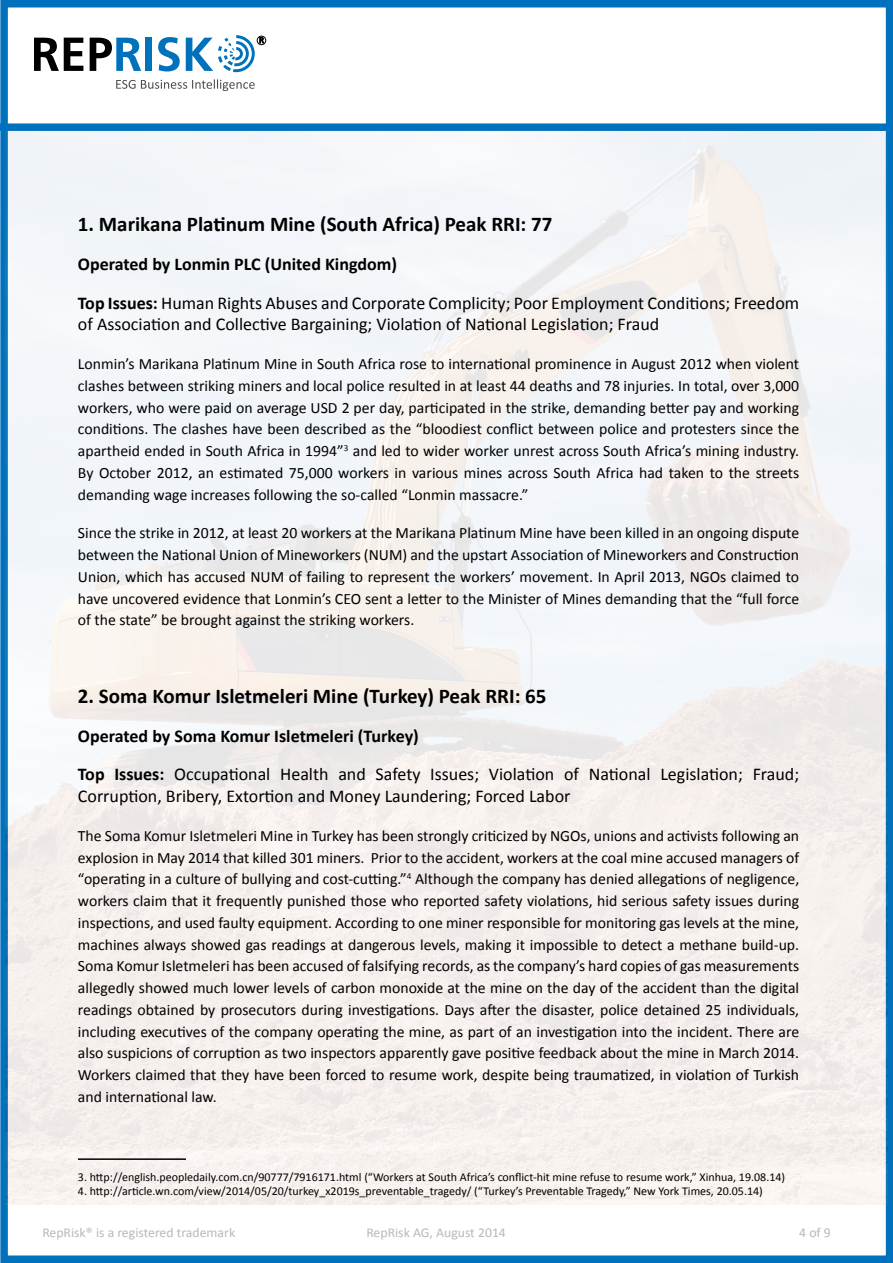
<style>
.page{position:relative;width:893px;height:1263px;background:#fff}
.page>*{position:absolute;margin:0;border:0;box-sizing:border-box;transform-origin:0 0}
.t1{font:700 21px "Calibri";color:#000}
.t2{font:18px/38.7px "Calibri";color:#000}
.t3{font:15.75px/21.8px "Calibri";color:#000;text-align:justify}
.t4{font:13.5px "Calibri";color:#bab8b8}
.t5{font:13.5px "Calibri";color:#b7b6b5}
.t6{font:12px "Calibri";color:#000}
.s1{font-weight:700}
</style>
<div class="page">
<div style="left:0;top:123px;width:893px;height:8px;background:#0071bc"></div>
<div style="left:0;top:0;width:893px;height:1263px;border:8px solid #0071bc"></div>
<svg style="left:34px;top:37px;width:49px;height:34px"></svg>
<svg style="left:90px;top:37px;width:51px;height:34px"></svg>
<div style="left:145px;top:38px;width:7px;height:33px;background:#0072bc"></div>
<svg style="left:158px;top:37px;width:22px;height:34px"></svg>
<svg style="left:186px;top:35px;width:78px;height:37px"></svg>
<div style="left:257px;top:36px;width:9px;height:9px;border:1px solid #000;border-radius:50%"></div>
<svg style="left:116px;top:79px;width:139px;height:12px"></svg>
<hr style="left:78px;top:1158px;width:108px;height:2px;background:#000">
<h1 class="t1" style="left:78px;top:211px;width:476px">1. Marikana Platinum Mine (South Africa) Peak RRI: 77</h1>
<p class="t2" style="left:78px;top:244px;width:723px"><span class="s1">Operated by Lonmin PLC (United Kingdom)<br>Top Issues:</span> Human Rights Abuses and Corporate Complicity; Poor Employment Conditions; Freedom</p>
<p class="t2" style="left:78px;top:305px;width:583px">of Association and Collective Bargaining; Violation of National Legislation; Fraud</p>
<p class="t3" style="left:78px;top:353px;width:723px">Lonmin’s Marikana Platinum Mine in South Africa rose to international prominence in August 2012 when violent clashes between striking miners and local police resulted in at least 44 deaths and 78 injuries. In total, over 3,000 workers, who were paid on average USD 2 per day, participated in the strike, demanding better pay and working conditions. The clashes have been described as the “bloodiest conflict between police and protesters since the apartheid ended in South Africa in 1994”<sup>3</sup> and led to wider worker unrest across South Africa’s mining industry.<br>By October 2012, an estimated 75,000 workers in various mines across South Africa had taken to the streets demanding wage increases following the so-called “Lonmin massacre.”</p>
<p class="t3" style="left:78px;top:522px;width:723px">Since the strike in 2012, at least 20 workers at the Marikana Platinum Mine have been killed in an ongoing dispute between the National Union of Mineworkers (NUM) and the upstart Association of Mineworkers and Construction Union, which has accused NUM of failing to represent the workers’ movement. In April 2013, NGOs claimed to have uncovered evidence that Lonmin’s CEO sent a letter to the Minister of Mines demanding that the “full force of the state” be brought against the striking workers.</p>
<h1 class="t1" style="left:78px;top:682px;width:470px">2. Soma Komur Isletmeleri Mine (Turkey) Peak RRI: 65</h1>
<p class="t2" style="left:78px;top:716px;width:723px"><span class="s1">Operated by Soma Komur Isletmeleri (Turkey)<br>Top Issues:</span> Occupational Health and Safety Issues; Violation of National Legislation; Fraud;</p>
<p class="t2" style="left:78px;top:777px;width:494px">Corruption, Bribery, Extortion and Money Laundering; Forced Labor</p>
<p class="t3" style="left:78px;top:825px;width:723px">The Soma Komur Isletmeleri Mine in Turkey has been strongly criticized by NGOs, unions and activists following an explosion in May 2014 that killed 301 miners. Prior to the accident, workers at the coal mine accused managers of “operating in a culture of bullying and cost-cutting.”<sup>4</sup> Although the company has denied allegations of negligence, workers claim that it frequently punished those who reported safety violations, hid serious safety issues during inspections, and used faulty equipment. According to one miner responsible for monitoring gas levels at the mine, machines always showed gas readings at dangerous levels, making it impossible to detect a methane build-up.<br>Soma Komur Isletmeleri has been accused of falsifying records, as the company’s hard copies of gas measurements allegedly showed much lower levels of carbon monoxide at the mine on the day of the accident than the digital readings obtained by prosecutors during investigations. Days after the disaster, police detained 25 individuals, including executives of the company operating the mine, as part of an investigation into the incident. There are also suspicions of corruption as two inspectors apparently gave positive feedback about the mine in March 2014.<br>Workers claimed that they have been forced to resume work, despite being traumatized, in violation of Turkish and international law.</p>
<p class="t6" style="left:78px;top:1169px;width:709px">3. http://english.peopledaily.com.cn/90777/7916171.html (“Workers at South Africa’s conflict-hit mine refuse to resume work,” Xinhua, 19.08.14)</p>
<p class="t6" style="left:78px;top:1184px;width:686px">4. http://article.wn.com/view/2014/05/20/turkey_x2019s_preventable_tragedy/ (“Turkey’s Preventable Tragedy,” New York Times, 20.05.14)</p>
<p class="t4" style="left:42px;top:1224px;width:194px">RepRisk® is a registered trademark</p>
<p class="t4" style="left:366px;top:1224px;width:141px">RepRisk AG, August 2014</p>
<p class="t5" style="left:799px;top:1224px;width:33px">4 of 9</p>
</div>
